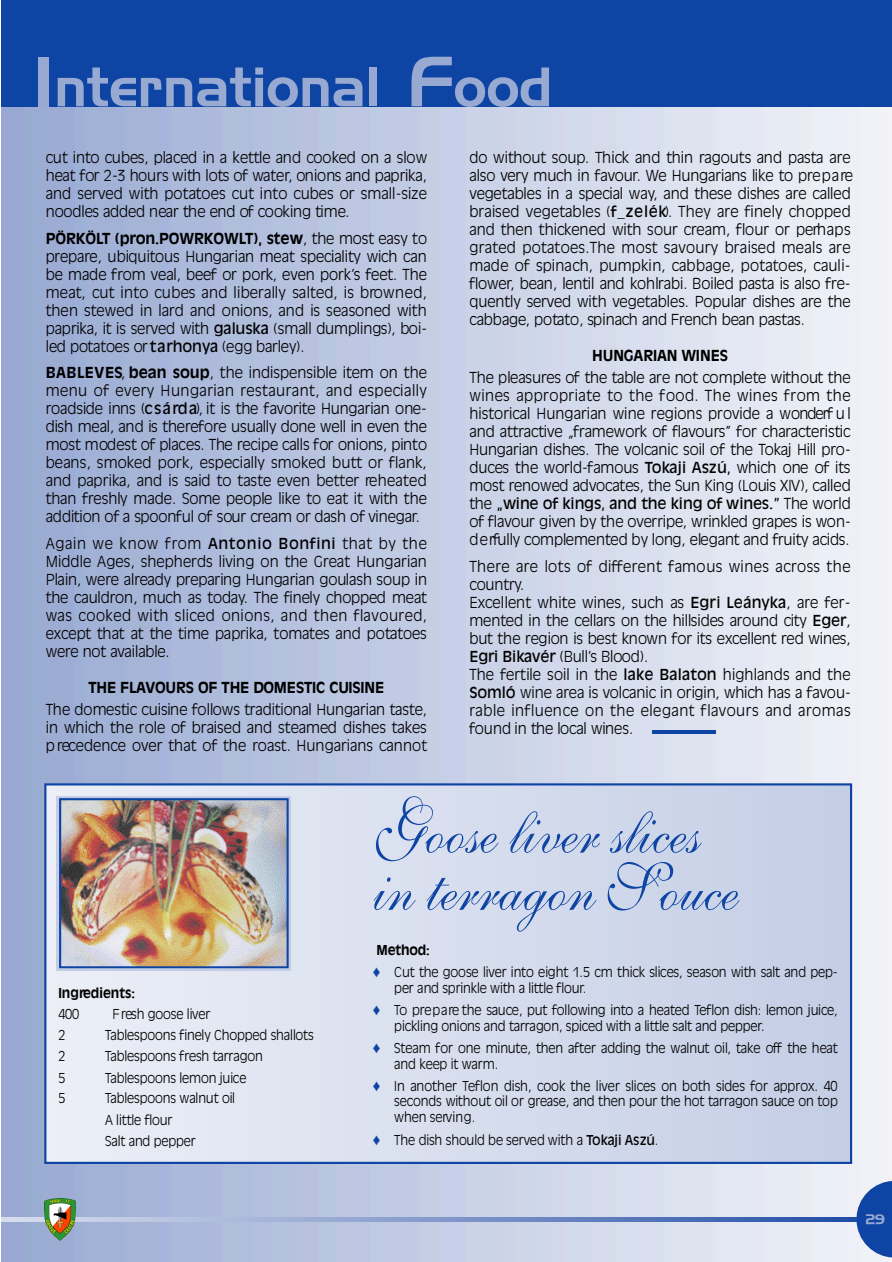
<style>
.page{position:relative;width:892px;height:1262px;background:#fff}
.page>*{position:absolute;margin:0;border:0;box-sizing:border-box;transform-origin:0 0}
.t1{font:69px/57.3px "Shelley Volante Script";color:#0e44a3;scale:.9 1}
.t2{font:54px "Aero";color:#98a9d2}
.t3{font:300 15px/18px "Antique Olive";color:#000;text-align:justify}
.t4{font:700 15px "Antique Olive";letter-spacing:-.01em;color:#000}
.t5{font:300 13.5px/15.9px "Antique Olive";letter-spacing:-.015em;color:#000;scale:.95 1}
.t6{font:700 13.5px "Antique Olive";color:#000;scale:.95 1}
.t7{font:13.5px "Aero";color:#98a9d2}
.s1{font-size:69px}
.s2{font-weight:700}
.s3{font-weight:400}
</style>
<div class="page">
<img style="left:2px;top:107px;width:890px;height:1155px">
<div style="left:2px;top:0;width:890px;height:107px;background:#0e44a3"></div>
<img style="left:2px;top:1217px;width:854px;height:4px">
<svg style="left:856px;top:1181px;width:36px;height:76px"></svg>
<img style="left:44px;top:1198px;width:32px;height:29px">
<img style="left:44px;top:1227px;width:32px;height:13px">
<svg style="left:44px;top:783px;width:808px;height:381px;fill:#d5dced"></svg>
<svg style="left:57px;top:796px;width:234px;height:174px;fill:#c3cde5"></svg>
<img style="left:59px;top:798px;width:230px;height:170px">
<hr style="left:652px;top:731px;width:64px;height:3px;background:#0e44a3">
<svg style="left:373px;top:967px;width:7px;height:10px"></svg>
<svg style="left:373px;top:1005px;width:7px;height:10px"></svg>
<svg style="left:373px;top:1043px;width:7px;height:10px"></svg>
<svg style="left:373px;top:1081px;width:7px;height:10px"></svg>
<svg style="left:373px;top:1135px;width:7px;height:9px"></svg>
<h2 class="t2" style="left:33px;top:54px;width:521px"><span class="s1">I</span>nternational <span class="s1">F</span>ood</h2>
<p class="t3" style="left:46px;top:149px;width:383px">cut into cubes, placed in a kettle and cooked on a slow heat for 2-3 hours with lots of water, onions and paprika, and served with potatoes cut into cubes or small-size noodles added near the end of cooking time.</p>
<p class="t3" style="left:46px;top:230px;width:383px"><span class="s2">P Ö R K Ö LT (pro n .P O W R K O W LT), stew</span>, the most easy to p re p a re, ubiquitous Hungarian meat speciality wich can be made from veal, beef or pork, even pork’s feet. The meat, cut into cubes and liberally salted, is bro w n e d , then stewed in lard and onions, and is seasoned with paprika, it is served with <span class="s3">g a lu s k a</span> (small dumplings), boi&shy;led potatoes or <span class="s3">t a rh o n y a</span> (egg barley).</p>
<p class="t3" style="left:46px;top:364px;width:383px"><span class="s2">B A B L E V E S</span>, <span class="s2">bean soup</span>, the indispensible item on the menu of every Hungarian restaurant, and especially roadside inns (<span class="s3">c s á rd a</span>), it is the favorite Hungarian one&shy;dish meal, and is there fo re usually done well in even the most modest of places. The recipe calls for onions, pinto beans, smoked pork, especially smoked butt or flank, and paprika, and is said to taste even better re h e a t e d than freshly made. Some people like to eat it with the addition of a spoonful of sour cream or dash of vinegar.</p>
<p class="t3" style="left:46px;top:535px;width:383px">Again we know from <span class="s3">Antonio Bonfini</span> that by the Middle Ages, shepherds living on the Great Hungarian Plain, were already preparing Hungarian goulash soup in the cauldron, much as today. The finely chopped meat was cooked with sliced onions, and then flavoure d , except that at the time paprika, tomates and potatoes w e re not available.</p>
<p class="t4" style="left:89px;top:681px;width:297px">THE FLAVOURS OF THE DOMESTIC CUISINE</p>
<p class="t3" style="left:46px;top:701px;width:383px">The domestic cuisine follows traditional Hungarian taste, in which the role of braised and steamed dishes takes p recedence over that of the roast. Hungarians cannot</p>
<p class="t3" style="left:469px;top:149px;width:385px;text-align:left">do without soup. Thick and thin ragouts and pasta are also very much in favour. We Hungarians like to pre p a re vegetables in a special way, and these dishes are called braised vegetables (<span class="s3">f _ z e lé k</span>). They are finely chopped and then thickened with sour cream, flour or perh a p s grated potatoes.The most savoury braised meals are made of spinach, pumpkin, cabbage, potatoes, cauli&shy;flo w e r, bean, lentil and kohlrabi. Boiled pasta is also fre&shy;quently served with vegetables. Popular dishes are the cabbage, potato, spinach and French bean pastas.</p>
<p class="t4" style="left:592px;top:349px;width:137px">HUNGARIAN WINES</p>
<p class="t3" style="left:469px;top:369px;width:383px">The pleasures of the table are not complete without the wines appropriate to the food. The wines from the historical Hungarian wine regions provide a wonderf u l and attractive „framework of flavours” for characteristic Hungarian dishes. The volcanic soil of the Tokaj Hill pro&shy;duces the world-famous <span class="s3">Tokaji Aszú,</span> which one of its most renowed advocates, the Sun King (Louis XIV), called the <span class="s3">„wine of kings, and the king of wines.”</span> The world of flavour given by the overripe, wrinkled grapes is won&shy;d e rfully complemented by long, elegant and fruity acids.</p>
<p class="t3" style="left:469px;top:558px;width:383px;text-align:left">T h e re are lots of diff e rent famous wines across the c o u n try.<br>Excellent white wines, such as <span class="s3">Egri Leányka</span>, are fer&shy;mented in the cellars on the hillsides around city <span class="s3">E g e r</span>, but the region is best known for its excellent red wines, <span class="s3">Egri Bikavér</span> (B u ll’s Blood).<br>The fertile soil in the <span class="s3">lake Balaton</span> highlands and the <span class="s3">S o m ló</span> wine area is volcanic in origin, which has a favou&shy;rable influence on the elegant flavours and aro m a s found in the local wines.</p>
<p class="t6" style="left:58px;top:988px;width:82px">In g re d ie n t s :</p>
<p class="t5" style="left:58px;top:1007px;width:24px">4 0 0</p>
<p class="t5" style="left:112px;top:1007px;width:105px">F resh goose liver</p>
<p class="t5" style="left:58px;top:1028px;width:9px">2</p>
<p class="t5" style="left:105px;top:1028px;width:221px">Tablespoons finely Chopped shallots</p>
<p class="t5" style="left:58px;top:1049px;width:9px">2</p>
<p class="t5" style="left:105px;top:1049px;width:168px">Tablespoons fresh tarra g o n</p>
<p class="t5" style="left:58px;top:1070px;width:9px">5</p>
<p class="t5" style="left:105px;top:1070px;width:150px">Tablespoons lemon juice</p>
<p class="t5" style="left:58px;top:1091px;width:9px">5</p>
<p class="t5" style="left:105px;top:1088px;width:138px;line-height:21px">Tablespoons walnut oil<br>A little flour<br>Salt and pepper</p>
<h1 class="t1" style="left:373px;top:812px;width:407px">Goose liver slices in terragon Souce</h1>
<p class="t6" style="left:377px;top:944px;width:58px">M e t h o d :</p>
<p class="t5" style="left:394px;top:964px;width:468px">Cut the goose liver into eight 1.5 cm thick slices, season with salt and pep&shy;per and sprinkle with a little flour.</p>
<p class="t5" style="left:394px;top:1002px;width:468px">To pre p a re the sauce, put following into a heated Teflon dish: lemon juice, pickling onions and tarragon, spiced with a little salt and pepper.</p>
<p class="t5" style="left:394px;top:1041px;width:468px;line-height:15.5px">Steam for one minute, then after adding the walnut oil, take off the heat and keep it warm.</p>
<p class="t5" style="left:394px;top:1078px;width:469px;text-align:justify">In another Teflon dish, cook the liver slices on both sides for approx. 40 seconds without oil or grease, and then pour the hot tarragon sauce on top when serv in g .</p>
<p class="t5" style="left:394px;top:1132px;width:280px">The dish should be served with a <span class="s3">Tokaji Aszú</span>.</p>
<p class="t7" style="left:866px;top:1211px;width:21px">29</p>
</div>
